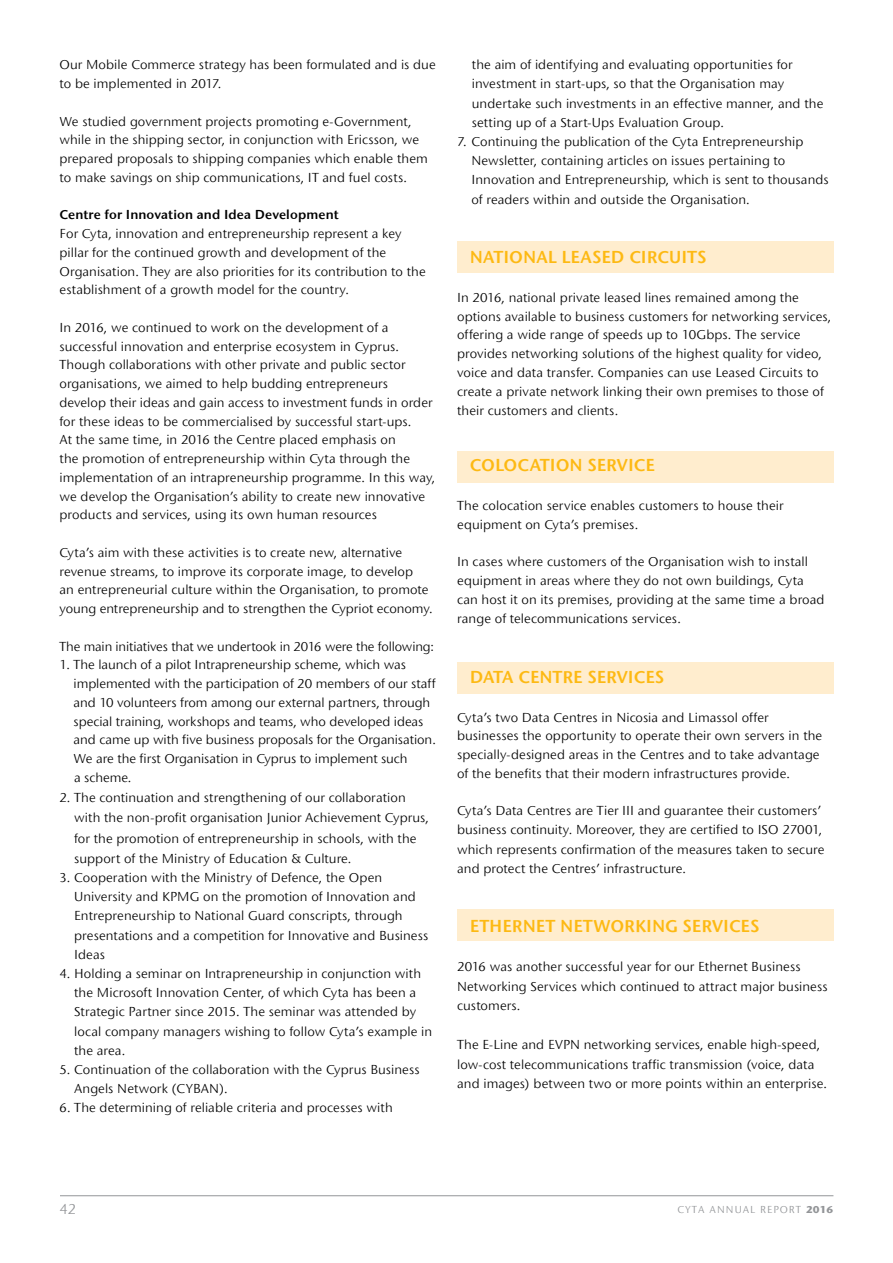
<style>
.page{position:relative;width:893px;height:1263px;background:#fff}
.page>*{position:absolute;margin:0;border:0;box-sizing:border-box;transform-origin:0 0}
.t1{font:600 18px "Stone Sans ITC Hel";letter-spacing:.005em;color:#fdb913}
.t2{font:15px "Stone Sans ITC Hel";color:#939598}
.t3{font:13.5px/18.8px "Stone Sans ITC Hel";letter-spacing:.005em;color:#000}
.t4{font:600 13.5px "Stone Sans ITC Hel";letter-spacing:.01em;color:#000}
.t5{font:10.5px "Stone Sans ITC Hel";letter-spacing:.1em;color:#939598}
.s1{font-weight:700}
</style>
<div class="page">
<hr style="left:60px;top:1195px;width:773px;height:1px;background:#939598">
<div style="left:457px;top:909px;width:376px;height:32px;background:#ffedce"></div>
<div style="left:457px;top:242px;width:376px;height:31px;background:#ffedce"></div>
<div style="left:457px;top:451px;width:376px;height:32px;background:#ffedce"></div>
<div style="left:457px;top:662px;width:376px;height:31px;background:#ffedce"></div>
<p class="t3" style="left:60px;top:56px;width:378px">Our Mobile Commerce strategy has been formulated and is due to be implemented in 2017.</p>
<p class="t3" style="left:60px;top:112px;width:370px">We studied government projects promoting e-Government, while in the shipping sector, in conjunction with Ericsson, we prepared proposals to shipping companies which enable them to make savings on ship communications, IT and fuel costs.</p>
<p class="t4" style="left:60px;top:208px;width:281px">Centre for Innovation and Idea Development</p>
<p class="t3" style="left:60px;top:225px;width:368px">For Cyta, innovation and entrepreneurship represent a key pillar for the continued growth and development of the Organisation. They are also priorities for its contribution to the establishment of a growth model for the country.</p>
<p class="t3" style="left:60px;top:318px;width:377px">In 2016, we continued to work on the development of a successful innovation and enterprise ecosystem in Cyprus.<br>Though collaborations with other private and public sector organisations, we aimed to help budding entrepreneurs develop their ideas and gain access to investment funds in order for these ideas to be commercialised by successful start-ups.<br>At the same time, in 2016 the Centre placed emphasis on<br>the promotion of entrepreneurship within Cyta through the implementation of an intrapreneurship programme. In this way, we develop the Organisation’s ability to create new innovative products and services, using its own human resources</p>
<p class="t3" style="left:60px;top:543px;width:375px">Cyta’s aim with these activities is to create new, alternative revenue streams, to improve its corporate image, to develop<br>an entrepreneurial culture within the Organisation, to promote young entrepreneurship and to strengthen the Cypriot economy.</p>
<p class="t3" style="left:60px;top:637px;width:376px">The main initiatives that we undertook in 2016 were the following:</p>
<p class="t3" style="left:74px;top:656px;width:364px;text-indent:-14px">1. The launch of a pilot Intrapreneurship scheme, which was implemented with the participation of 20 members of our staff and 10 volunteers from among our external partners, through special training, workshops and teams, who developed ideas and came up with five business proposals for the Organisation.<br>We are the first Organisation in Cyprus to implement such<br>a scheme.</p>
<p class="t3" style="left:74px;top:788px;width:356px;line-height:20.2px;text-indent:-15px">2. The continuation and strengthening of our collaboration with the non-profit organisation Junior Achievement Cyprus, for the promotion of entrepreneurship in schools, with the support of the Ministry of Education &amp; Culture.</p>
<p class="t3" style="left:74px;top:868px;width:356px;line-height:19.2px;text-indent:-15px">3. Cooperation with the Ministry of Defence, the Open University and KPMG on the promotion of Innovation and Entrepreneurship to National Guard conscripts, through presentations and a competition for Innovative and Business Ideas</p>
<p class="t3" style="left:74px;top:964px;width:360px;line-height:19.2px;text-indent:-15px">4. Holding a seminar on Intrapreneurship in conjunction with the Microsoft Innovation Center, of which Cyta has been a Strategic Partner since 2015. The seminar was attended by local company managers wishing to follow Cyta’s example in the area.</p>
<p class="t3" style="left:74px;top:1060px;width:347px;line-height:19.2px;text-indent:-15px">5. Continuation of the collaboration with the Cyprus Business<br>Angels Network (CYBAN).</p>
<p class="t3" style="left:60px;top:1099px;width:335px">6. The determining of reliable criteria and processes with</p>
<p class="t3" style="left:472px;top:55px;width:353px;line-height:19.2px">the aim of identifying and evaluating opportunities for investment in start-ups, so that the Organisation may undertake such investments in an effective manner, and the setting up of a Start-Ups Evaluation Group.</p>
<p class="t3" style="left:471px;top:132px;width:359px;line-height:19.2px;text-indent:-14px">7. Continuing the publication of the Cyta Entrepreneurship Newsletter, containing articles on issues pertaining to Innovation and Entrepreneurship, which is sent to thousands of readers within and outside the Organisation.</p>
<h1 class="t1" style="left:470px;top:247px;width:238px">NATIONAL LEASED CIRCUITS</h1>
<p class="t3" style="left:457px;top:288px;width:376px">In 2016, national private leased lines remained among the options available to business customers for networking services, offering a wide range of speeds up to 10Gbps. The service provides networking solutions of the highest quality for video, voice and data transfer. Companies can use Leased Circuits to create a private network linking their own premises to those of their customers and clients.</p>
<h1 class="t1" style="left:470px;top:455px;width:186px">COLOCATION SERVICE</h1>
<p class="t3" style="left:457px;top:497px;width:328px">The colocation service enables customers to house their equipment on Cyta’s premises.</p>
<p class="t3" style="left:457px;top:553px;width:369px">In cases where customers of the Organisation wish to install equipment in areas where they do not own buildings, Cyta can host it on its premises, providing at the same time a broad range of telecommunications services.</p>
<h1 class="t1" style="left:470px;top:667px;width:196px">DATA CENTRE SERVICES</h1>
<p class="t3" style="left:457px;top:708px;width:367px">Cyta’s two Data Centres in Nicosia and Limassol offer businesses the opportunity to operate their own servers in the specially-designed areas in the Centres and to take advantage of the benefits that their modern infrastructures provide.</p>
<p class="t3" style="left:457px;top:801px;width:369px;line-height:19.2px">Cyta’s Data Centres are Tier III and guarantee their customers’ business continuity. Moreover, they are certified to ISO 27001, which represents confirmation of the measures taken to secure and protect the Centres’ infrastructure.</p>
<h1 class="t1" style="left:470px;top:916px;width:291px">ETHERNET NETWORKING SERVICES</h1>
<p class="t3" style="left:457px;top:957px;width:372px;line-height:19.5px">2016 was another successful year for our Ethernet Business<br>Networking Services which continued to attract major business customers.</p>
<p class="t3" style="left:457px;top:1035px;width:371px;line-height:19.5px">The E-Line and EVPN networking services, enable high-speed, low-cost telecommunications traffic transmission (voice, data and images) between two or more points within an enterprise.</p>
<p class="t2" style="left:60px;top:1201px;width:18px">42</p>
<p class="t5" style="left:677px;top:1204px;width:157px">CYTA ANNUAL REPORT <span class="s1">2016</span></p>
</div>
